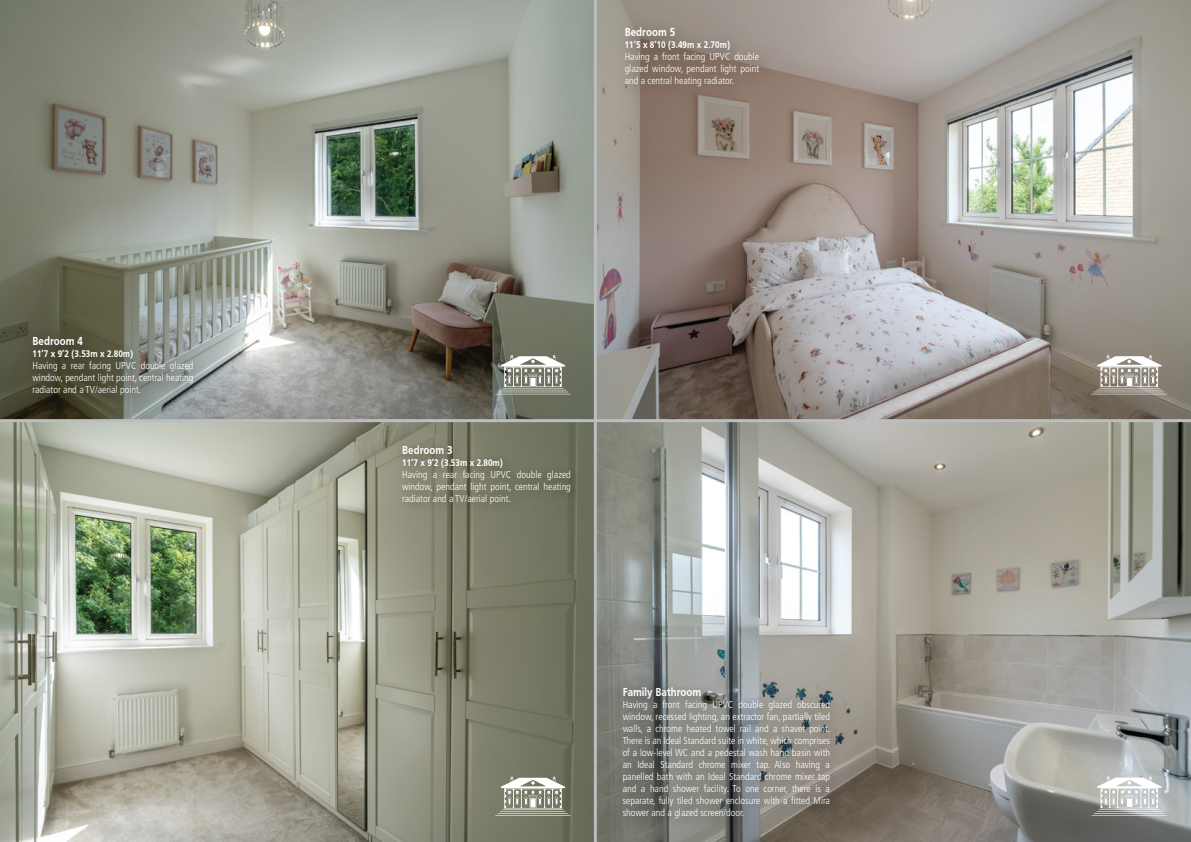
<style>
.page{position:relative;width:1191px;height:842px;background:#fff}
.page>*{position:absolute;margin:0;border:0;box-sizing:border-box;transform-origin:0 0}
.t1{font:700 12px "Frutiger Cnd";color:#fff}
.t2{font:300 condensed 10px/12px "Frutiger LT Std";color:#fff;text-align:justify}
.t3{font:700 10px "Frutiger Cnd";color:#fff}
</style>
<div class="page">
<img style="left:0;top:0;width:1191px;height:842px">
<svg style="left:1091px;top:355px;width:76px;height:39px"></svg>
<img style="left:610px;top:12px;width:171px;height:137px">
<img style="left:390px;top:431px;width:201px;height:177px">
<svg style="left:495px;top:355px;width:75px;height:39px"></svg>
<svg style="left:495px;top:777px;width:75px;height:39px"></svg>
<hr style="left:0;top:419px;width:1191px;height:3px;background:#bbbdc0">
<hr style="left:594px;top:0;width:3px;height:842px;background:#bbbdc0">
<svg style="left:1091px;top:776px;width:76px;height:40px"></svg>
<img style="left:18px;top:321px;width:198px;height:95px">
<img style="left:610px;top:673px;width:240px;height:163px">
<p class="t1" style="left:32px;top:334px;width:52px">Bedroom 4</p>
<p class="t3" style="left:32px;top:348px;width:102px">11’7 x 9’2 (3.53m x 2.80m)</p>
<p class="t2" style="left:32px;top:360px;width:163px">Having a rear facing UPVC double glazed window, pendant light point, central heating radiator and a TV/aerial point.</p>
<p class="t1" style="left:624px;top:25px;width:52px">Bedroom 5</p>
<p class="t3" style="left:624px;top:39px;width:107px">11’5 x 8’10 (3.49m x 2.70m)</p>
<p class="t2" style="left:624px;top:51px;width:136px">Having a front facing UPVC double glazed window, pendant light point and a central heating radiator.</p>
<p class="t1" style="left:402px;top:443px;width:52px">Bedroom 3</p>
<p class="t3" style="left:402px;top:456px;width:102px">11’7 x 9’2 (3.53m x 2.80m)</p>
<p class="t2" style="left:402px;top:468px;width:170px">Having a rear facing UPVC double glazed window, pendant light point, central heating radiator and a TV/aerial point.</p>
<p class="t1" style="left:622px;top:685px;width:80px">Family Bathroom</p>
<p class="t2" style="left:622px;top:698px;width:209px">Having a front facing UPVC double glazed obscured window, recessed lighting, an extractor fan, partially tiled walls, a chrome heated towel rail and a shaver point.<br>There is an Ideal Standard suite in white, which comprises of a low-level WC and a pedestal wash hand basin with an Ideal Standard chrome mixer tap. Also having a panelled bath with an Ideal Standard chrome mixer tap and a hand shower facility. To one corner, there is a separate, fully tiled shower enclosure with a fitted Mira shower and a glazed screen/door.</p>
</div>
